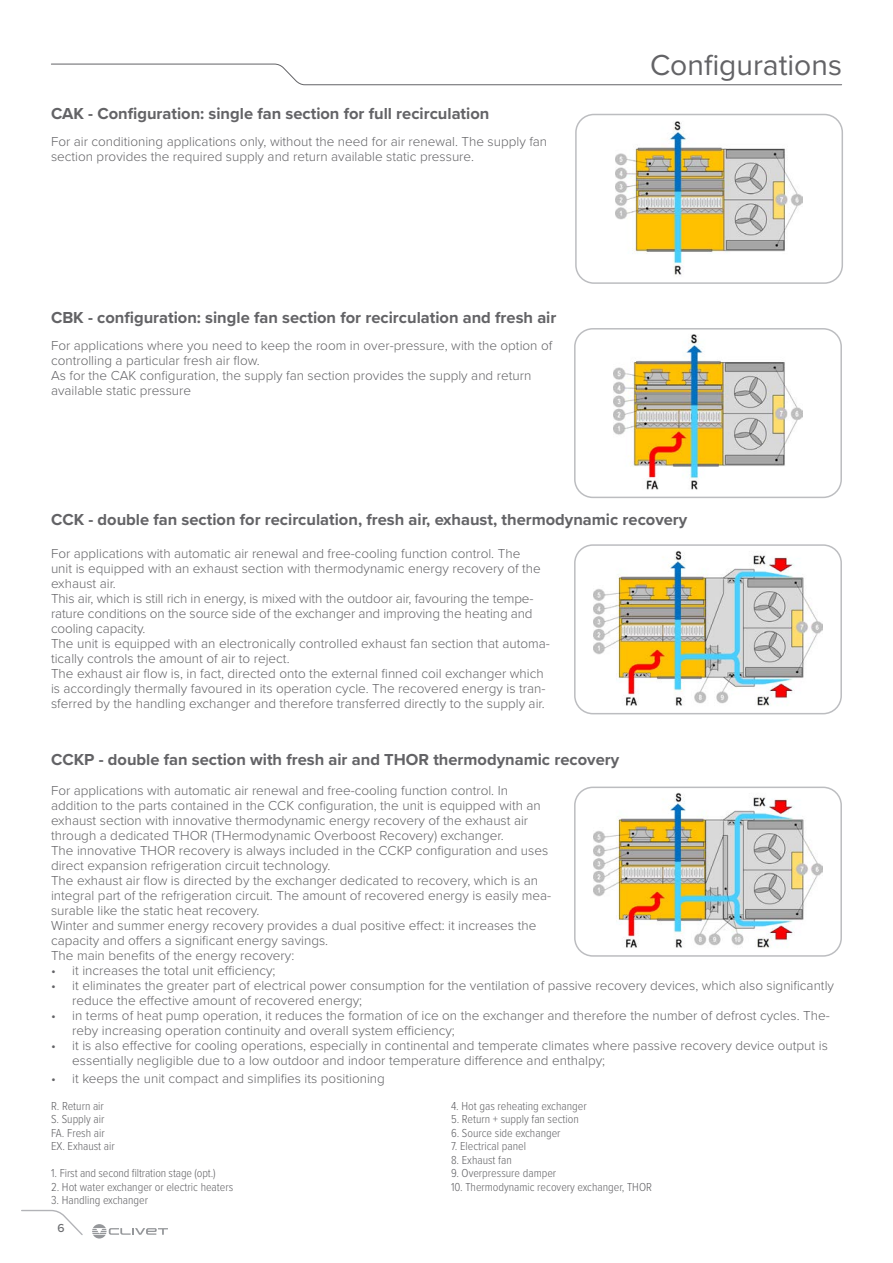
<style>
.page{position:relative;width:893px;height:1263px;background:#fff}
.page>*{position:absolute;margin:0;border:0;box-sizing:border-box;transform-origin:0 0}
.t1{font:30px "Proxima Nova";color:#636366}
.t2{font:700 16.5px "Proxima Nova";color:#636366}
.t3{font:300 13.5px/15px "Proxima Nova";color:#636366}
.t4{font:300 12px/13.5px "Proxima Nova Cond";color:#636366}
.t5{font:500 12px "Proxima Nova";color:#6c6d70}
</style>
<div class="page">
<svg style="left:51px;top:63px;width:791px;height:22px"></svg>
<svg style="left:21px;top:1209px;width:62px;height:26px"></svg>
<svg style="left:92px;top:1224px;width:76px;height:14px"></svg>
<img style="left:613px;top:334px;width:190px;height:156px">
<div style="left:574px;top:328px;width:268px;height:170px;border:2px solid #bcbdc0;border-radius:18px"></div>
<img style="left:593px;top:792px;width:230px;height:156px">
<div style="left:574px;top:786px;width:268px;height:171px;border:2px solid #bcbdc0;border-radius:18px"></div>
<img style="left:593px;top:550px;width:230px;height:156px">
<div style="left:574px;top:544px;width:268px;height:170px;border:2px solid #bcbdc0;border-radius:18px"></div>
<img style="left:615px;top:121px;width:188px;height:155px">
<div style="left:575px;top:114px;width:268px;height:170px;border:2px solid #bcbdc0;border-radius:18px"></div>
<p class="t2" style="left:51px;top:102px;width:440px">CAK - Configuration: single fan section for full recirculation</p>
<p class="t3" style="left:51px;top:134px;width:498px">For air conditioning applications only, without the need for air renewal. The supply fan section provides the required supply and return available static pressure.</p>
<p class="t2" style="left:51px;top:306px;width:507px">CBK - configuration: single fan section for recirculation and fresh air</p>
<p class="t3" style="left:51px;top:338px;width:503px">For applications where you need to keep the room in over-pressure, with the option of controlling a particular fresh air flow.<br>As for the CAK configuration, the supply fan section provides the supply and return available static pressure</p>
<h1 class="t1" style="left:650px;top:42px;width:193px">Configurations</h1>
<p class="t2" style="left:51px;top:508px;width:638px">CCK - double fan section for recirculation, fresh air, exhaust, thermodynamic recovery</p>
<p class="t3" style="left:51px;top:546px;width:500px">For applications with automatic air renewal and free-cooling function control. The<br>unit is equipped with an exhaust section with thermodynamic energy recovery of the exhaust air.<br>This air, which is still rich in energy, is mixed with the outdoor air, favouring the tempe&shy;rature conditions on the source side of the exchanger and improving the heating and cooling capacity.<br>The unit is equipped with an electronically controlled exhaust fan section that automa&shy;tically controls the amount of air to reject.<br>The exhaust air flow is, in fact, directed onto the external finned coil exchanger which is accordingly thermally favoured in its operation cycle. The recovered energy is tran&shy;sferred by the handling exchanger and therefore transferred directly to the supply air.</p>
<p class="t2" style="left:51px;top:748px;width:570px">CCKP - double fan section with fresh air and THOR thermodynamic recovery</p>
<p class="t3" style="left:51px;top:783px;width:502px">For applications with automatic air renewal and free-cooling function control. In addition to the parts contained in the CCK configuration, the unit is equipped with an exhaust section with innovative thermodynamic energy recovery of the exhaust air through a dedicated THOR (THermodynamic Overboost Recovery) exchanger.<br>The innovative THOR recovery is always included in the CCKP configuration and uses direct expansion refrigeration circuit technology.<br>The exhaust air flow is directed by the exchanger dedicated to recovery, which is an integral part of the refrigeration circuit. The amount of recovered energy is easily mea&shy;surable like the static heat recovery.<br>Winter and summer energy recovery provides a dual positive effect: it increases the capacity and offers a significant energy savings.<br>The main benefits of the energy recovery:</p>
<p class="t3" style="left:51px;top:963px;width:226px">• it increases the total unit efficiency;</p>
<p class="t3" style="left:72px;top:978px;width:763px;text-indent:-21px">• it eliminates the greater part of electrical power consumption for the ventilation of passive recovery devices, which also significantly reduce the effective amount of recovered energy;</p>
<p class="t3" style="left:72px;top:1008px;width:759px;text-indent:-21px">• in terms of heat pump operation, it reduces the formation of ice on the exchanger and therefore the number of defrost cycles. The&shy;reby increasing operation continuity and overall system efficiency;</p>
<p class="t3" style="left:72px;top:1038px;width:757px;text-indent:-21px">• it is also effective for cooling operations, especially in continental and temperate climates where passive recovery device output is essentially negligible due to a low outdoor and indoor temperature difference and enthalpy;</p>
<p class="t3" style="left:51px;top:1071px;width:335px">• it keeps the unit compact and simplifies its positioning</p>
<p class="t4" style="left:51px;top:1098px;width:65px">R. Return air<br>S. Supply air<br>FA. Fresh air<br>EX. Exhaust air</p>
<p class="t4" style="left:51px;top:1166px;width:166px">1. First and second filtration stage (opt.)</p>
<p class="t4" style="left:51px;top:1179px;width:184px">2. Hot water exchanger or electric heaters</p>
<p class="t4" style="left:51px;top:1193px;width:99px">3. Handling exchanger</p>
<p class="t5" style="left:58px;top:1219px;width:9px">6</p>
<p class="t4" style="left:451px;top:1098px;width:137px">4. Hot gas reheating exchanger</p>
<p class="t4" style="left:451px;top:1112px;width:129px">5. Return + supply fan section</p>
<p class="t4" style="left:451px;top:1125px;width:111px">6. Source side exchanger</p>
<p class="t4" style="left:451px;top:1139px;width:76px">7. Electrical panel</p>
<p class="t4" style="left:451px;top:1152px;width:62px">8. Exhaust fan</p>
<p class="t4" style="left:451px;top:1166px;width:107px">9. Overpressure damper</p>
<p class="t4" style="left:451px;top:1179px;width:202px">10. Thermodynamic recovery exchanger, THOR</p>
</div>
